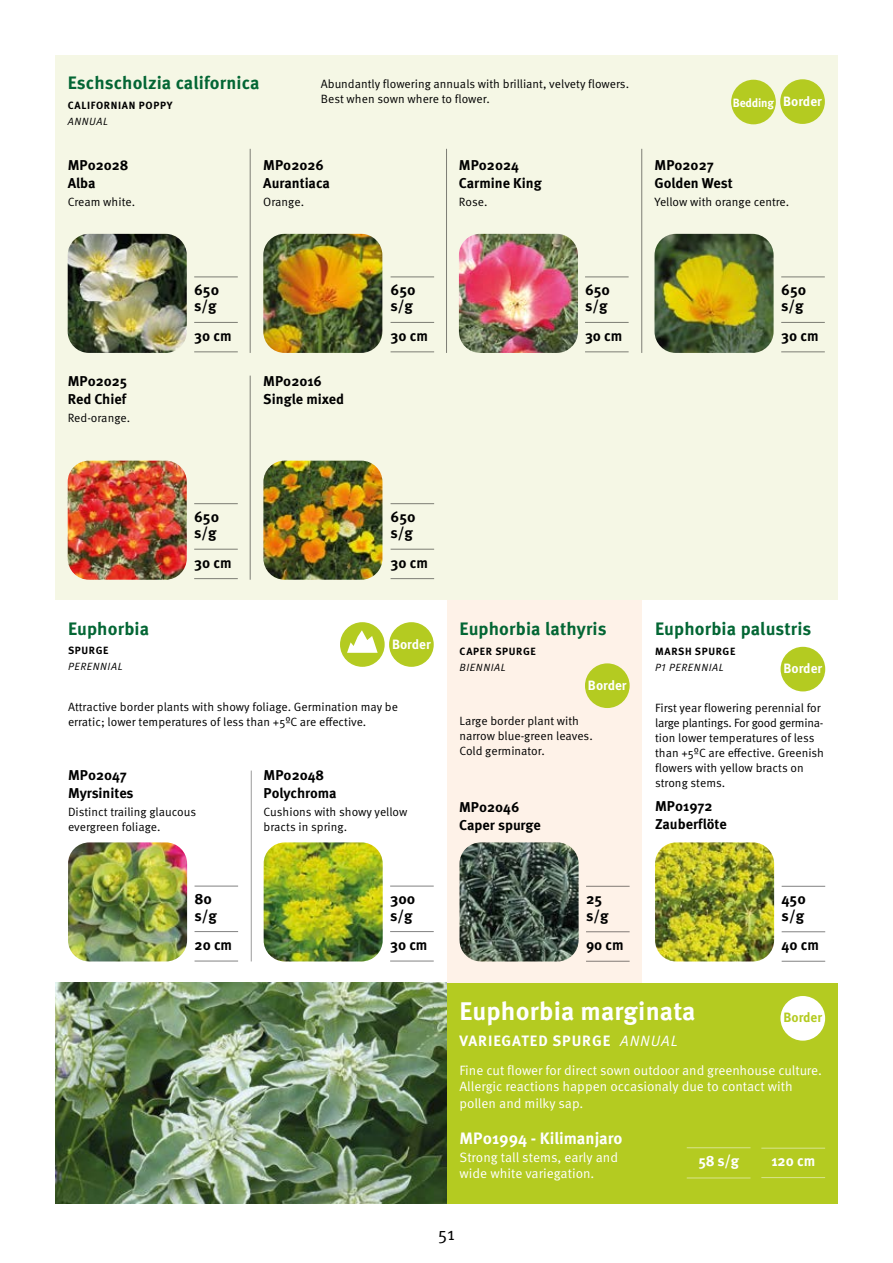
<style>
.page{position:relative;width:893px;height:1263px;background:#fff}
.page>*{position:absolute;margin:0;border:0;box-sizing:border-box;transform-origin:0 0}
.t1{font:700 25.5px "Meta Pro";letter-spacing:.005em;color:#fff}
.t2{font:700 18px "Meta Pro";letter-spacing:.005em;color:#036634}
.t3{font:18px "Meta Pro Norm";color:#000}
.t4{font:700 16.5px "Meta Pro";color:#fff}
.t5{font:700 15px/16.5px "Meta Pro";color:#000}
.t6{font:700 15px "Meta Pro";color:#000;scale:.96 1}
.t7{font:700 15px "Meta Pro";letter-spacing:.06em;color:#fff}
.t8{font:700 15px "Meta Pro";letter-spacing:.06em;color:#fff;scale:.96 1}
.t9{font:700 14.25px/18px "Meta Pro";color:#000}
.t10{font:13.5px/16.5px "Meta Pro Norm";letter-spacing:-.005em;color:#fff}
.t11{font:700 13.5px "Meta Pro";color:#fff}
.t12{font:700 13.5px "Meta Pro";color:#b4cb21}
.t13{font:12px/15px "Meta Pro Norm";color:#000}
.t14{font:700 12px "Meta Pro";letter-spacing:-.02em;color:#fff}
.t15{font:700 10.5px "Meta Pro";letter-spacing:.06em;color:#000}
.t16{font:10.5px "Meta Pro Norm Ita";letter-spacing:.06em;color:#000}
.s1{font-size:13.5px}
.s2{font-family:"Meta Pro Norm Ita";font-weight:400}
</style>
<div class="page">
<div style="left:55px;top:55px;width:783px;height:545px;background:#f5f7e5"></div>
<div style="left:55px;top:983px;width:783px;height:220px;background:#b4cb21"></div>
<img style="left:55px;top:983px;width:391px;height:220px">
<div style="left:780px;top:996px;width:45px;height:45px;background:#fff;border-radius:50%"></div>
<hr style="left:687px;top:1177px;width:63px;height:1px;background:#fff">
<hr style="left:687px;top:1147px;width:63px;height:1px;background:#fff">
<hr style="left:761px;top:1148px;width:64px;height:1px;background:#fff">
<hr style="left:761px;top:1177px;width:64px;height:1px;background:#fff">
<img style="left:68px;top:461px;width:119px;height:119px">
<hr style="left:250px;top:376px;width:1px;height:204px;background:#000">
<hr style="left:250px;top:149px;width:1px;height:204px;background:#000">
<hr style="left:446px;top:149px;width:1px;height:204px;background:#000">
<hr style="left:641px;top:149px;width:1px;height:204px;background:#000">
<hr style="left:194px;top:322px;width:44px;height:1px;background:#000">
<hr style="left:194px;top:276px;width:44px;height:1px;background:#000">
<hr style="left:194px;top:351px;width:44px;height:1px;background:#000">
<hr style="left:391px;top:322px;width:43px;height:1px;background:#000">
<hr style="left:391px;top:276px;width:43px;height:1px;background:#000">
<hr style="left:391px;top:351px;width:43px;height:1px;background:#000">
<hr style="left:585px;top:322px;width:44px;height:1px;background:#000">
<hr style="left:585px;top:276px;width:44px;height:1px;background:#000">
<hr style="left:585px;top:351px;width:44px;height:1px;background:#000">
<hr style="left:781px;top:322px;width:44px;height:1px;background:#000">
<hr style="left:781px;top:276px;width:44px;height:1px;background:#000">
<hr style="left:781px;top:351px;width:44px;height:1px;background:#000">
<hr style="left:194px;top:549px;width:44px;height:1px;background:#000">
<hr style="left:194px;top:503px;width:44px;height:1px;background:#000">
<hr style="left:194px;top:578px;width:44px;height:1px;background:#000">
<hr style="left:391px;top:549px;width:43px;height:1px;background:#000">
<hr style="left:391px;top:503px;width:43px;height:1px;background:#000">
<hr style="left:391px;top:578px;width:43px;height:1px;background:#000">
<img style="left:459px;top:234px;width:119px;height:119px">
<img style="left:263px;top:234px;width:119px;height:119px">
<img style="left:68px;top:234px;width:119px;height:119px">
<img style="left:263px;top:461px;width:119px;height:119px">
<div style="left:780px;top:79px;width:45px;height:45px;background:#b4cb21;border-radius:50%"></div>
<div style="left:731px;top:80px;width:45px;height:44px;background:#b4cb21;border-radius:50%"></div>
<img style="left:654px;top:234px;width:120px;height:119px">
<img style="left:68px;top:842px;width:119px;height:119px">
<hr style="left:251px;top:770px;width:1px;height:191px;background:#000">
<div style="left:389px;top:622px;width:45px;height:45px;background:#b4cb21;border-radius:50%"></div>
<img style="left:264px;top:842px;width:119px;height:119px">
<hr style="left:195px;top:931px;width:43px;height:1px;background:#000">
<hr style="left:195px;top:886px;width:43px;height:1px;background:#000">
<hr style="left:195px;top:961px;width:43px;height:1px;background:#000">
<hr style="left:390px;top:931px;width:44px;height:1px;background:#000">
<hr style="left:390px;top:886px;width:44px;height:1px;background:#000">
<hr style="left:390px;top:961px;width:44px;height:1px;background:#000">
<div style="left:340px;top:622px;width:45px;height:45px;background:#b4cb21;border-radius:50%"></div>
<svg style="left:347px;top:630px;width:31px;height:23px"></svg>
<div style="left:447px;top:600px;width:195px;height:383px;background:#fef2e8"></div>
<hr style="left:586px;top:931px;width:44px;height:1px;background:#000">
<hr style="left:586px;top:886px;width:44px;height:1px;background:#000">
<hr style="left:586px;top:961px;width:44px;height:1px;background:#000">
<div style="left:585px;top:663px;width:45px;height:45px;background:#b4cb21;border-radius:50%"></div>
<img style="left:459px;top:842px;width:120px;height:119px">
<img style="left:655px;top:842px;width:119px;height:119px">
<div style="left:781px;top:647px;width:44px;height:44px;background:#b4cb21;border-radius:50%"></div>
<hr style="left:782px;top:931px;width:43px;height:1px;background:#000">
<hr style="left:782px;top:886px;width:43px;height:1px;background:#000">
<hr style="left:782px;top:961px;width:43px;height:1px;background:#000">
<h2 class="t2" style="left:68px;top:68px;width:193px">Eschscholzia californica</h2>
<p class="t15" style="left:68px;top:97px;width:106px">CALIFORNIAN POPPY</p>
<p class="t16" style="left:68px;top:114px;width:42px">ANNUAL</p>
<p class="t13" style="left:321px;top:76px;width:310px">Abundantly flowering annuals with brilliant, velvety flowers.<br>Best when sown where to flower.</p>
<p class="t9" style="left:68px;top:155px;width:62px">MP02028<br>Alba</p>
<p class="t13" style="left:68px;top:193px;width:69px">Cream white.</p>
<p class="t9" style="left:263px;top:155px;width:68px">MP02026<br>Aurantiaca</p>
<p class="t13" style="left:263px;top:193px;width:42px">Orange.</p>
<p class="t9" style="left:459px;top:155px;width:84px">MP02024<br>Carmine King</p>
<p class="t13" style="left:459px;top:193px;width:30px">Rose.</p>
<p class="t14" style="left:733px;top:93px;width:90px">Bedding <span class="s1">Border</span></p>
<p class="t9" style="left:654px;top:155px;width:80px">MP02027<br>Golden West</p>
<p class="t13" style="left:654px;top:193px;width:136px">Yellow with orange centre.</p>
<p class="t9" style="left:68px;top:371px;width:61px">MP02025<br>Red Chief</p>
<p class="t13" style="left:68px;top:410px;width:64px">Red-orange.</p>
<p class="t5" style="left:194px;top:280px;width:26px">650 s/g</p>
<p class="t6" style="left:194px;top:324px;width:40px">30 cm</p>
<p class="t9" style="left:263px;top:371px;width:82px">MP02016<br>Single mixed</p>
<p class="t5" style="left:391px;top:280px;width:26px">650 s/g</p>
<p class="t6" style="left:391px;top:324px;width:40px">30 cm</p>
<p class="t5" style="left:585px;top:280px;width:26px">650 s/g</p>
<p class="t6" style="left:585px;top:324px;width:40px">30 cm</p>
<p class="t5" style="left:781px;top:280px;width:26px">650 s/g</p>
<p class="t6" style="left:781px;top:324px;width:40px">30 cm</p>
<h2 class="t2" style="left:68px;top:614px;width:83px">Euphorbia</h2>
<p class="t15" style="left:68px;top:642px;width:42px">SPURGE</p>
<p class="t16" style="left:68px;top:659px;width:56px">PERENNIAL</p>
<p class="t5" style="left:194px;top:507px;width:26px">650 s/g</p>
<p class="t6" style="left:194px;top:551px;width:40px">30 cm</p>
<p class="t5" style="left:391px;top:507px;width:26px">650 s/g</p>
<p class="t6" style="left:391px;top:551px;width:40px">30 cm</p>
<p class="t11" style="left:392px;top:633px;width:40px">Border</p>
<p class="t13" style="left:68px;top:699px;width:331px">Attractive border plants with showy foliage. Germination may be erratic; lower temperatures of less than +5ºC are effective.</p>
<p class="t9" style="left:68px;top:765px;width:67px">MP02047<br>Myrsinites</p>
<p class="t13" style="left:68px;top:803px;width:130px">Distinct trailing glaucous evergreen foliage.</p>
<p class="t9" style="left:264px;top:765px;width:74px">MP02048<br>Polychroma</p>
<p class="t13" style="left:264px;top:803px;width:145px">Cushions with showy yellow bracts in spring.</p>
<p class="t5" style="left:195px;top:889px;width:24px">80 s/g</p>
<p class="t5" style="left:390px;top:889px;width:27px">300 s/g</p>
<p class="t6" style="left:195px;top:933px;width:41px">20 cm</p>
<p class="t6" style="left:390px;top:933px;width:40px">30 cm</p>
<h2 class="t2" style="left:459px;top:614px;width:148px">Euphorbia lathyris</h2>
<p class="t15" style="left:460px;top:643px;width:78px">CAPER SPURGE</p>
<p class="t16" style="left:460px;top:660px;width:48px">BIENNIAL</p>
<p class="t11" style="left:588px;top:674px;width:40px">Border</p>
<p class="t13" style="left:459px;top:713px;width:135px">Large border plant with narrow blue-green leaves.<br>Cold germinator.</p>
<p class="t9" style="left:459px;top:797px;width:83px">MP02046<br>Caper spurge</p>
<p class="t5" style="left:586px;top:890px;width:24px">25 s/g</p>
<p class="t6" style="left:586px;top:933px;width:41px">90 cm</p>
<h2 class="t2" style="left:655px;top:614px;width:158px">Euphorbia palustris</h2>
<p class="t15" style="left:655px;top:643px;width:82px">MARSH SPURGE</p>
<p class="t16" style="left:655px;top:660px;width:70px">P1 PERENNIAL</p>
<p class="t11" style="left:783px;top:658px;width:40px">Border</p>
<p class="t13" style="left:655px;top:699px;width:170px">First year flowering perennial for large plantings. For good germina&shy;tion lower temperatures of less than +5ºC are effective. Greenish flowers with yellow bracts on strong stems.</p>
<p class="t9" style="left:655px;top:796px;width:73px">MP01972<br>Zauberflöte</p>
<p class="t5" style="left:782px;top:890px;width:26px">450 s/g</p>
<p class="t6" style="left:782px;top:933px;width:40px">40 cm</p>
<h1 class="t1" style="left:459px;top:991px;width:238px">Euphorbia marginata</h1>
<p class="t7" style="left:459px;top:1029px;width:220px">VARIEGATED SPURGE <span class="s2">ANNUAL</span></p>
<p class="t12" style="left:783px;top:1007px;width:40px">Border</p>
<p class="t10" style="left:459px;top:1061px;width:364px">Fine cut flower for direct sown outdoor and greenhouse culture.<br>Allergic reactions happen occasionaly due to contact with pollen and milky sap.</p>
<h3 class="t4" style="left:460px;top:1125px;width:164px">MP01994 - Kilimanjaro</h3>
<p class="t10" style="left:460px;top:1148px;width:160px">Strong tall stems, early and wide white variegation.</p>
<h2 class="t3" style="left:438px;top:1220px;width:18px">51</h2>
<p class="t7" style="left:698px;top:1149px;width:42px">58 s/g</p>
<p class="t8" style="left:771px;top:1149px;width:47px">120 cm</p>
</div>
